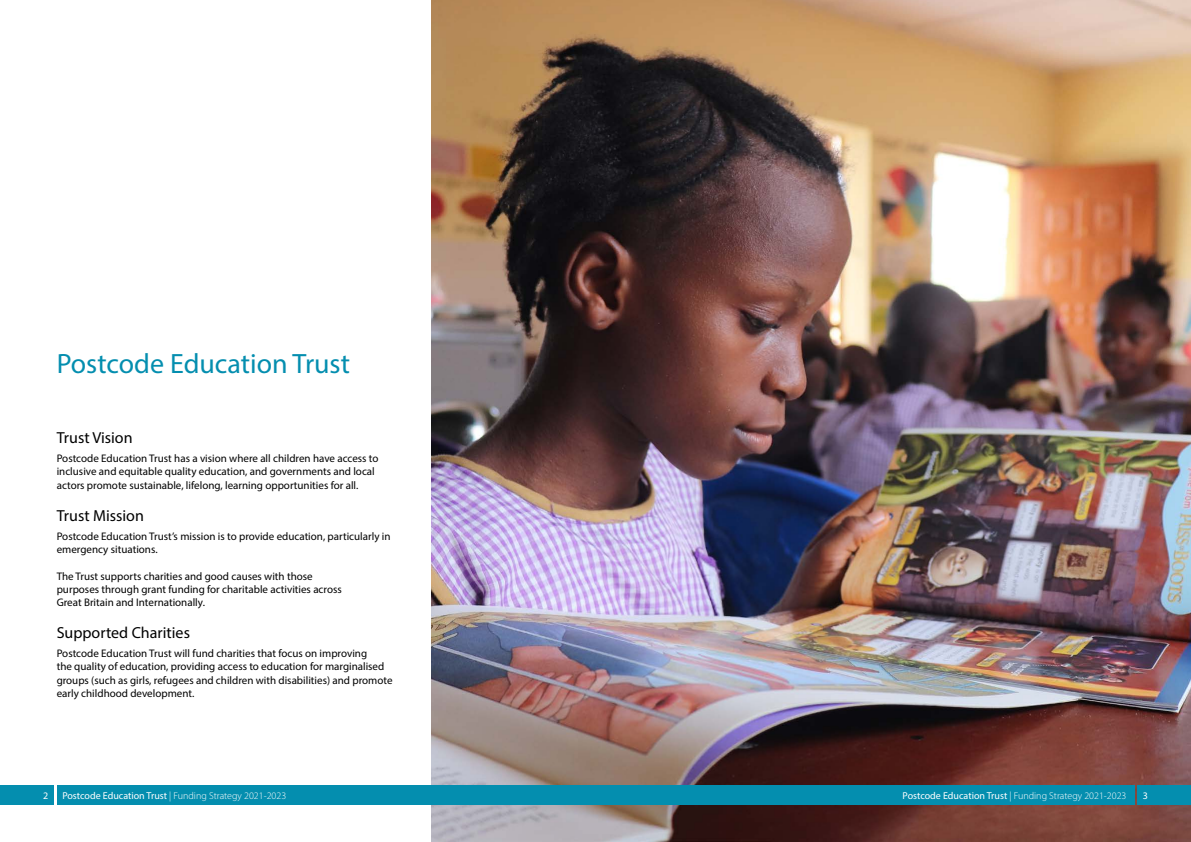
<style>
.page{position:relative;width:1191px;height:842px;background:#fff}
.page>*{position:absolute;margin:0;border:0;box-sizing:border-box;transform-origin:0 0}
.t1{font:28px "Myriad Pro";color:#048eaf}
.t2{font:16px "Myriad Pro";color:#000}
.t3{font:11px/13.2px "Myriad Pro";color:#000}
.t4{font:300 10px "Myriad Pro";color:#fff}
.t5{font:10px "Myriad Pro";color:#fff}
.s1{font-weight:400}
</style>
<div class="page">
<img style="left:431px;top:0;width:760px;height:842px">
<div style="left:0;top:785px;width:53px;height:20px;background:#048eaf"></div>
<div style="left:57px;top:785px;width:1077px;height:20px;background:#048eaf"></div>
<div style="left:1137px;top:785px;width:54px;height:20px;background:#048eaf"></div>
<h1 class="t1" style="left:57px;top:346px;width:295px">Postcode Education Trust</h1>
<h2 class="t2" style="left:57px;top:428px;width:77px">Trust Vision</h2>
<p class="t3" style="left:57px;top:452px;width:323px">Postcode Education Trust has a vision where all children have access to inclusive and equitable quality education, and governments and local actors promote sustainable, lifelong, learning opportunities for all.</p>
<h2 class="t2" style="left:57px;top:506px;width:89px">Trust Mission</h2>
<p class="t3" style="left:57px;top:529px;width:335px">Postcode Education Trust’s mission is to provide education, particularly in emergency situations.</p>
<p class="t3" style="left:57px;top:569px;width:286px">The Trust supports charities and good causes with those purposes through grant funding for charitable activities across<br>Great Britain and Internationally.</p>
<h2 class="t2" style="left:57px;top:623px;width:135px">Supported Charities</h2>
<p class="t3" style="left:57px;top:647px;width:337px">Postcode Education Trust will fund charities that focus on improving<br>the quality of education, providing access to education for marginalised groups (such as girls, refugees and children with disabilities) and promote early childhood development.</p>
<p class="t5" style="left:43px;top:789px;width:7px">2</p>
<p class="t4" style="left:62px;top:790px;width:225px"><span class="s1">Postcode Education Trust</span> | Funding Strategy 2021-2023</p>
<p class="t4" style="left:902px;top:790px;width:225px"><span class="s1">Postcode Education Trust</span> | Funding Strategy 2021-2023</p>
<p class="t5" style="left:1142px;top:789px;width:7px">3</p>
</div>
